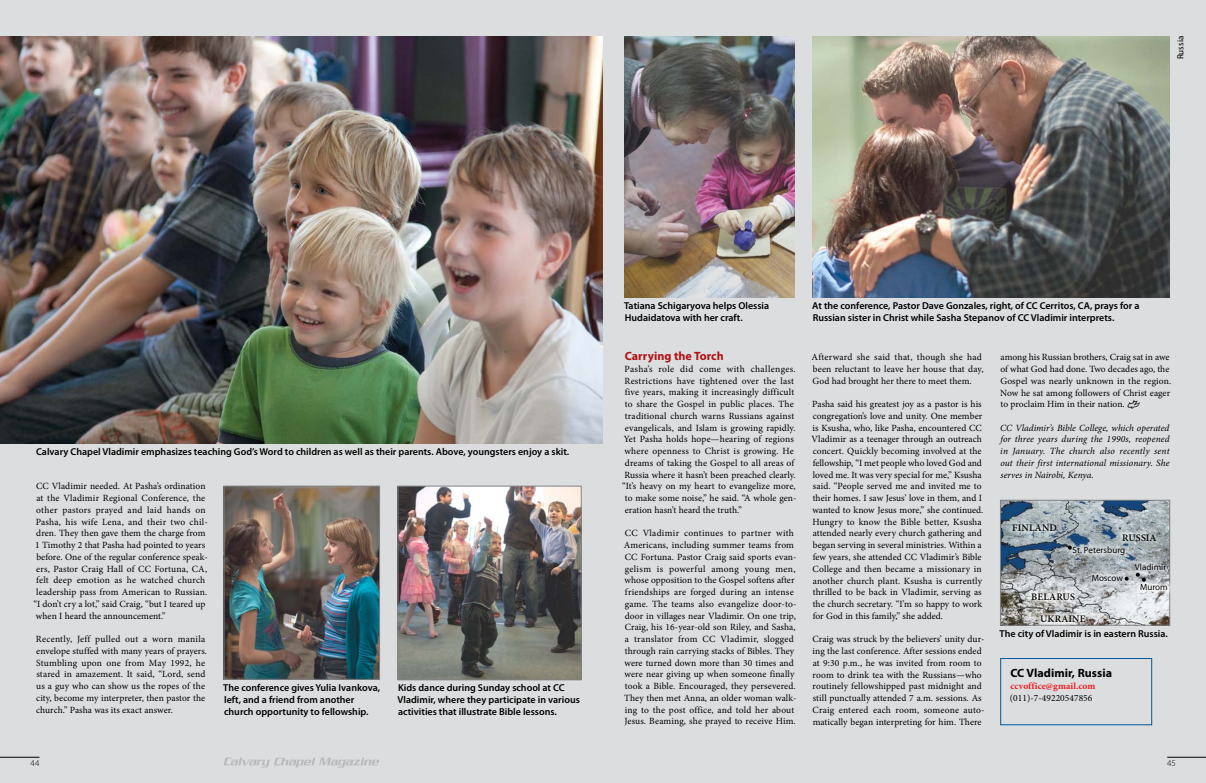
<style>
.page{position:relative;width:1206px;height:783px;background:#fff}
.page>*{position:absolute;margin:0;border:0;box-sizing:border-box;transform-origin:0 0}
.t1{font:700 12px "Myriad Pro";letter-spacing:.005em;color:#000}
.t2{font:700 12px "Myriad Pro";letter-spacing:.005em;color:#af1116}
.t3{font:600 10px/12px "Myriad Pro";color:#000}
.t4{font:600 10px "Minion Pro";letter-spacing:.015em;color:#000}
.t5{font:9.5px/11.8px "Minion Pro";letter-spacing:.01em;color:#000}
.t6{font:italic 9.5px/11.8px "Minion Pro";letter-spacing:.005em;color:#000;text-align:justify}
.t7{font:9.5px "Minion Pro";letter-spacing:.035em;color:#000}
.t8{font:700 9.5px "Minion Pro";letter-spacing:.005em;color:#ed1d24}
.t9{font:9px "Myriad Pro";letter-spacing:.005em;color:#000}
.t10{font:300 9px "Myriad Pro";color:#000}
</style>
<div class="page">
<div style="left:0;top:0;width:603px;height:783px;background:#dcddde"></div>
<div style="left:603px;top:0;width:603px;height:783px;background:#dcddde"></div>
<div style="left:1000px;top:658px;width:152px;height:67px;border:1px solid #005895"></div>
<svg style="left:1127px;top:399px;width:13px;height:10px"></svg>
<img style="left:625px;top:36px;width:169px;height:262px">
<img style="left:1002px;top:502px;width:166px;height:121px">
<div style="left:1000px;top:500px;width:170px;height:125px;border:1px solid #808285"></div>
<svg style="left:1126px;top:555px;width:45px;height:22px"></svg>
<svg style="left:1119px;top:530px;width:41px;height:14px"></svg>
<svg style="left:1004px;top:515px;width:59px;height:24px"></svg>
<svg style="left:1022px;top:583px;width:59px;height:24px"></svg>
<svg style="left:1064px;top:538px;width:68px;height:24px;background:#a1adb4"></svg>
<svg style="left:1068px;top:546px;width:4px;height:4px"></svg>
<img style="left:812px;top:36px;width:358px;height:262px">
<img style="left:226px;top:488px;width:152px;height:189px">
<div style="left:224px;top:486px;width:156px;height:193px;border:1px solid #808285"></div>
<img style="left:400px;top:488px;width:179px;height:190px">
<div style="left:398px;top:486px;width:183px;height:194px;border:1px solid #808285"></div>
<svg style="left:1083px;top:566px;width:47px;height:23px"></svg>
<svg style="left:1125px;top:577px;width:4px;height:4px"></svg>
<svg style="left:1036px;top:611px;width:53px;height:15px"></svg>
<svg style="left:1036px;top:610px;width:52px;height:15px"></svg>
<div style="left:1136px;top:579px;width:36px;height:15px;background:#d0d2d3"></div>
<svg style="left:1135px;top:578px;width:35px;height:15px"></svg>
<svg style="left:1136px;top:573px;width:10px;height:9px"></svg>
<img style="left:0;top:36px;width:603px;height:408px">
<hr style="left:0;top:757px;width:39px;height:1px;background:#000">
<svg style="left:224px;top:758px;width:155px;height:10px"></svg>
<hr style="left:1167px;top:757px;width:39px;height:1px;background:#000">
<p class="t9" style="left:1175px;top:59px;width:25px;rotate:-90deg">Russia</p>
<p class="t3" style="left:36px;top:445px;width:535px">Calvary Chapel Vladimir emphasizes teaching God’s Word to children as well as their parents. Above, youngsters enjoy a skit.</p>
<p class="t5" style="left:36px;top:481px;width:171px">CC Vladimir needed. At Pasha’s ordination</p>
<p class="t5" style="left:36px;top:492px;width:170px">at the Vladimir Regional Conference, the</p>
<p class="t5" style="left:36px;top:504px;width:171px">other pastors prayed and laid hands on</p>
<p class="t5" style="left:36px;top:516px;width:174px">Pasha, his wife Lena, and their two chil-</p>
<p class="t5" style="left:36px;top:528px;width:171px">dren. They then gave them the charge from</p>
<p class="t5" style="left:35px;top:539px;width:171px">1 Timothy 2 that Pasha had pointed to years</p>
<p class="t5" style="left:36px;top:551px;width:173px">before. One of the regular conference speak-</p>
<p class="t5" style="left:36px;top:563px;width:172px">ers, Pastor Craig Hall of CC Fortuna, CA,</p>
<p class="t5" style="left:36px;top:575px;width:171px">felt deep emotion as he watched church</p>
<p class="t5" style="left:36px;top:586px;width:172px">leadership pass from American to Russian.</p>
<p class="t5" style="left:33px;top:598px;width:173px">“I don’t cry a lot,” said Craig, “but I teared up</p>
<p class="t5" style="left:36px;top:610px;width:131px">when I heard the announcement.”</p>
<p class="t5" style="left:36px;top:633px;width:173px">Recently, Jeff pulled out a worn manila envelope stuffed with many years of prayers.<br>Stumbling upon one from May 1992, he stared in amazement. It said, “Lord, send us a guy who can show us the ropes of the city, become my interpreter, then pastor the church.” Pasha was its exact answer.</p>
<p class="t3" style="left:223px;top:681px;width:158px">The conference gives Yulia Ivankova, left, and a friend from another church opportunity to fellowship.</p>
<p class="t3" style="left:398px;top:682px;width:184px">Kids dance during Sunday school at CC<br>Vladimir, where they participate in various activities that illustrate Bible lessons.</p>
<p class="t3" style="left:624px;top:299px;width:147px">Tatiana Schigaryova helps Olessia<br>Hudaidatova with her craft.</p>
<p class="t2" style="left:625px;top:348px;width:100px">Carrying the Torch</p>
<p class="t7" style="left:625px;top:363px;width:173px">Pasha’s role did come with challenges.</p>
<p class="t5" style="left:625px;top:375px;width:171px">Restrictions have tightened over the last</p>
<p class="t5" style="left:625px;top:387px;width:171px">five years, making it increasingly difficult</p>
<p class="t5" style="left:625px;top:398px;width:170px">to share the Gospel in public places. The</p>
<p class="t5" style="left:625px;top:410px;width:171px">traditional church warns Russians against</p>
<p class="t5" style="left:625px;top:422px;width:172px">evangelicals, and Islam is growing rapidly.</p>
<p class="t5" style="left:624px;top:434px;width:172px">Yet Pasha holds hope—hearing of regions</p>
<p class="t5" style="left:625px;top:445px;width:171px">where openness to Christ is growing. He</p>
<p class="t5" style="left:625px;top:457px;width:171px">dreams of taking the Gospel to all areas of</p>
<p class="t5" style="left:625px;top:469px;width:173px">Russia where it hasn’t been preached clearly.</p>
<p class="t5" style="left:622px;top:481px;width:175px">“It’s heavy on my heart to evangelize more,</p>
<p class="t5" style="left:625px;top:492px;width:173px">to make some noise,” he said. “A whole gen-</p>
<p class="t5" style="left:625px;top:504px;width:118px">eration hasn’t heard the truth.”</p>
<p class="t5" style="left:624px;top:528px;width:174px">CC Vladimir continues to partner with Americans, including summer teams from CC Fortuna. Pastor Craig said sports evan&shy;gelism is powerful among young men, whose opposition to the Gospel softens after friendships are forged during an intense game. The teams also evangelize door-to&shy;door in villages near Vladimir. On one trip, Craig, his 16-year-old son Riley, and Sasha, a translator from CC Vladimir, slogged through rain carrying stacks of Bibles. They were turned down more than 30 times and were near giving up when someone finally took a Bible. Encouraged, they persevered.<br>They then met Anna, an older woman walk&shy;ing to the post office, and told her about Jesus. Beaming, she prayed to receive Him.</p>
<p class="t3" style="left:812px;top:299px;width:329px">At the conference, Pastor Dave Gonzales, right, of CC Cerritos, CA, prays for a<br>Russian sister in Christ while Sasha Stepanov of CC Vladimir interprets.</p>
<p class="t5" style="left:812px;top:351px;width:173px">Afterward she said that, though she had been reluctant to leave her house that day,<br>God had brought her there to meet them.</p>
<p class="t5" style="left:812px;top:398px;width:173px">Pasha said his greatest joy as a pastor is his congregation’s love and unity. One member is Ksusha, who, like Pasha, encountered CC Vladimir as a teenager through an outreach concert. Quickly becoming involved at the fellowship, “I met people who loved God and loved me. It was very special for me,” Ksusha said. “People served me and invited me to their homes. I saw Jesus’ love in them, and I wanted to know Jesus more,” she continued.<br>Hungry to know the Bible better, Ksusha attended nearly every church gathering and began serving in several ministries. Within a few years, she attended CC Vladimir’s Bible College and then became a missionary in another church plant. Ksusha is currently thrilled to be back in Vladimir, serving as the church secretary. “I’m so happy to work for God in this family,” she added.</p>
<p class="t5" style="left:813px;top:633px;width:173px">Craig was struck by the believers’ unity dur&shy;ing the last conference. After sessions ended at 9:30 p.m., he was invited from room to room to drink tea with the Russians—who routinely fellowshipped past midnight and still punctually attended 7 a.m. sessions. As Craig entered each room, someone auto&shy;matically began interpreting for him. There</p>
<p class="t5" style="left:1000px;top:351px;width:173px">among his Russian brothers, Craig sat in awe of what God had done. Two decades ago, the Gospel was nearly unknown in the region.<br>Now he sat among followers of Christ eager to proclaim Him in their nation.</p>
<p class="t6" style="left:1000px;top:422px;width:171px">CC Vladimir’s Bible College, which operated for three years during the 1990s, reopened in January. The church also recently sent out their first international missionary. She serves in Nairobi, Kenya.</p>
<p class="t4" style="left:1012px;top:521px;width:46px">FINLAND</p>
<p class="t4" style="left:1122px;top:531px;width:36px">RUSSIA</p>
<p class="t9" style="left:1073px;top:545px;width:54px">St. Petersburg</p>
<p class="t9" style="left:1092px;top:572px;width:33px">Moscow</p>
<p class="t9" style="left:1135px;top:562px;width:33px">Vladimir</p>
<p class="t9" style="left:1140px;top:581px;width:29px">Murom</p>
<p class="t4" style="left:1031px;top:590px;width:45px">BELARUS</p>
<p class="t4" style="left:1040px;top:612px;width:47px">UKRAINE</p>
<p class="t3" style="left:1000px;top:627px;width:170px">The city of Vladimir is in eastern Russia.</p>
<p class="t1" style="left:1010px;top:665px;width:103px">CC Vladimir, Russia</p>
<p class="t8" style="left:1011px;top:679px;width:86px">ccvoffice@gmail.com</p>
<p class="t5" style="left:1010px;top:692px;width:84px">(011)-7-49220547856</p>
<p class="t10" style="left:31px;top:757px;width:10px">44</p>
<p class="t10" style="left:1167px;top:757px;width:10px">45</p>
</div>
